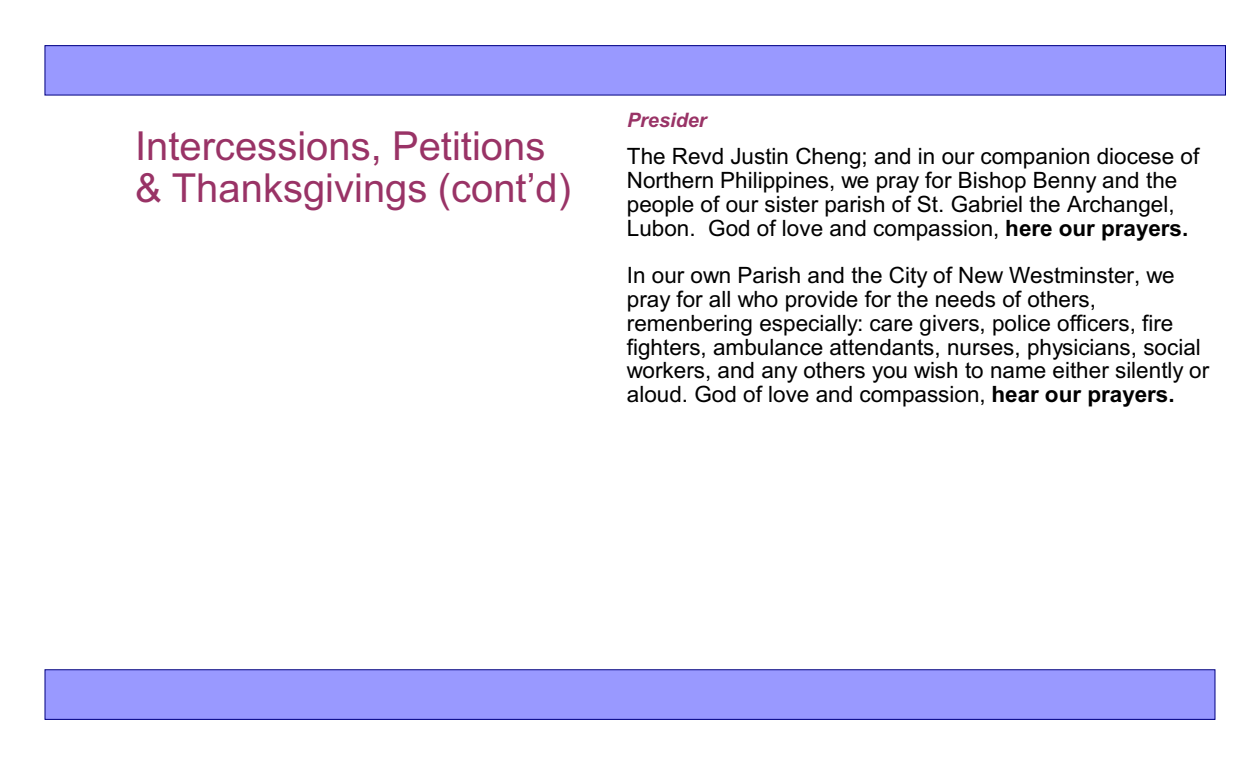
<style>
.page{position:relative;width:1260px;height:765px;background:#fff}
.page>*{position:absolute;margin:0;border:0;box-sizing:border-box;transform-origin:0 0}
.t1{font:40px/42.5px "Arial";color:#936}
.t2{font:22.5px/23.8px "Arial";color:#000}
.t3{font:italic 700 20px "Arial";color:#936}
.s1{font-weight:700}
</style>
<div class="page">
<div style="left:45px;top:670px;width:1170px;height:49px;background:#99f"></div>
<div style="left:45px;top:46px;width:1180px;height:49px;background:#99f"></div>
<h1 class="t1" style="left:135px;top:128px;width:438px">Intercessions, Petitions &amp; Thanksgivings (cont’d)</h1>
<p class="t3" style="left:627px;top:112px;width:81px">Presider</p>
<p class="t2" style="left:627px;top:147px;width:574px">The Revd Justin Cheng; and in our companion diocese of Northern Philippines, we pray for Bishop Benny and the people of our sister parish of St. Gabriel the Archangel, Lubon. God of love and compassion, <span class="s1">here our prayers.</span></p>
<p class="t2" style="left:627px;top:265px;width:584px">In our own Parish and the City of New Westminster, we pray for all who provide for the needs of others, remenbering especially: care givers, police officers, fire fighters, ambulance attendants, nurses, physicians, social workers, and any others you wish to name either silently or aloud. God of love and compassion, <span class="s1">hear our prayers.</span></p>
</div>
